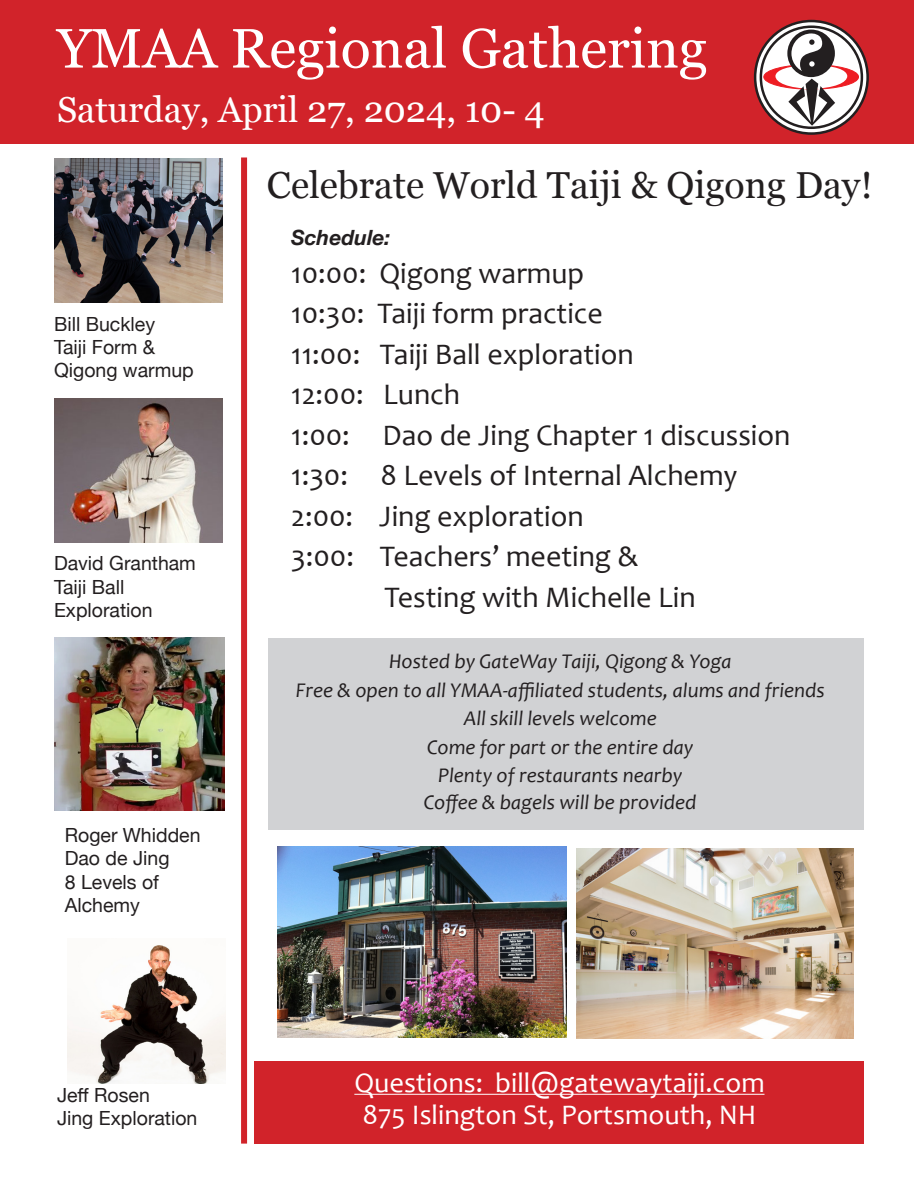
<style>
.page{position:relative;width:918px;height:1188px;background:#fff}
.page>*{position:absolute;margin:0;border:0;box-sizing:border-box;transform-origin:0 0}
.t1{font:55.5px "Georgia";color:#fff}
.t2{font:37.5px "Georgia";color:#231f20}
.t3{font:36px "Georgia";color:#fff}
.t4{font:30px/40.5px "Candara";color:#231f20}
.t5{font:28.5px/31.5px "Candara";color:#fff}
.t6{font:italic 21px/27px "Candara";color:#231f20;text-align:center}
.t7{font:italic 700 21px "Helvetica Neue";color:#231f20}
.t8{font:19.5px/23.4px "Helvetica Neue";color:#231f20}
</style>
<div class="page">
<div style="left:269px;top:638px;width:595px;height:191px;background:#d1d2d4"></div>
<div style="left:0;top:0;width:914px;height:143px;background:#d1232a"></div>
<img style="left:54px;top:638px;width:171px;height:173px">
<img style="left:54px;top:158px;width:168px;height:145px">
<img style="left:54px;top:398px;width:168px;height:145px">
<img style="left:67px;top:945px;width:158px;height:138px">
<svg style="left:755px;top:21px;width:113px;height:113px;background:#acaaab"></svg>
<div style="left:754px;top:20px;width:115px;height:115px;border:3px solid #231f20;border-radius:50%"></div>
<svg style="left:761px;top:27px;width:101px;height:101px;background:#eae4e5"></svg>
<div style="left:760px;top:25px;width:103px;height:104px;border:3px solid #231f20;border-radius:50%"></div>
<div style="left:764px;top:65px;width:95px;height:24px;background:#ee1d23;border-radius:50%"></div>
<div style="left:775px;top:65px;width:72px;height:24px;background:#fff;border-radius:50%"></div>
<svg style="left:788px;top:32px;width:47px;height:94px;background:#9c9898"></svg>
<div style="left:255px;top:1062px;width:609px;height:82px;background:#d1232a"></div>
<hr style="left:354px;top:1094px;width:411px;height:1px;background:#fff">
<img style="left:278px;top:846px;width:288px;height:192px">
<div style="left:241px;top:158px;width:6px;height:986px;background:#d1232a"></div>
<img style="left:577px;top:848px;width:277px;height:190px">
<p class="t1" style="left:57px;top:8px;width:652px">YMAA Regional Gathering</p>
<p class="t3" style="left:57px;top:83px;width:489px">Saturday, April 27, 2024, 10- 4</p>
<p class="t8" style="left:54px;top:313px;width:103px">Bill Buckley</p>
<p class="t8" style="left:54px;top:336px;width:103px">Taiji Form &amp;</p>
<p class="t8" style="left:54px;top:360px;width:141px">Qigong warmup</p>
<p class="t8" style="left:54px;top:553px;width:143px">David Grantham</p>
<p class="t8" style="left:54px;top:576px;width:72px">Taiji Ball</p>
<p class="t8" style="left:54px;top:600px;width:100px">Exploration</p>
<p class="t8" style="left:65px;top:824px;width:137px">Roger Whidden</p>
<p class="t8" style="left:65px;top:848px;width:106px">Dao de Jing<br>8 Levels of<br>Alchemy</p>
<p class="t8" style="left:57px;top:1084px;width:94px">Jeff Rosen</p>
<p class="t8" style="left:57px;top:1108px;width:142px">Jing Exploration</p>
<p class="t2" style="left:267px;top:157px;width:607px">Celebrate World Taiji &amp; Qigong Day!</p>
<p class="t7" style="left:291px;top:221px;width:101px">Schedule:</p>
<p class="t4" style="left:291px;top:253px;width:313px">10:00: Qigong warmup<br>10:30: Taiji form practice</p>
<p class="t4" style="left:291px;top:334px;width:344px">11:00: Taiji Ball exploration</p>
<p class="t4" style="left:291px;top:374px;width:170px">12:00: Lunch</p>
<p class="t4" style="left:291px;top:415px;width:501px">1:00: Dao de Jing Chapter 1 discussion</p>
<p class="t4" style="left:291px;top:455px;width:448px">1:30: 8 Levels of Internal Alchemy</p>
<p class="t4" style="left:291px;top:496px;width:294px">2:00: Jing exploration</p>
<p class="t4" style="left:384px;top:536px;width:313px;text-indent:-93px">3:00: Teachers’ meeting &amp;<br>Testing with Michelle Lin</p>
<p class="t6" style="left:389px;top:648px;width:344px">Hosted by GateWay Taiji, Qigong &amp; Yoga</p>
<p class="t6" style="left:296px;top:676px;width:530px">Free &amp; open to all YMAA-affiliated students, alums and friends</p>
<p class="t6" style="left:464px;top:705px;width:194px">All skill levels welcome</p>
<p class="t6" style="left:427px;top:733px;width:268px">Come for part or the entire day</p>
<p class="t6" style="left:424px;top:762px;width:274px">Plenty of restaurants nearby<br>Coffee &amp; bagels will be provided</p>
<p class="t5" style="left:354px;top:1068px;width:412px">Questions: bill@gatewaytaiji.com<br>875 Islington St, Portsmouth, NH</p>
</div>
